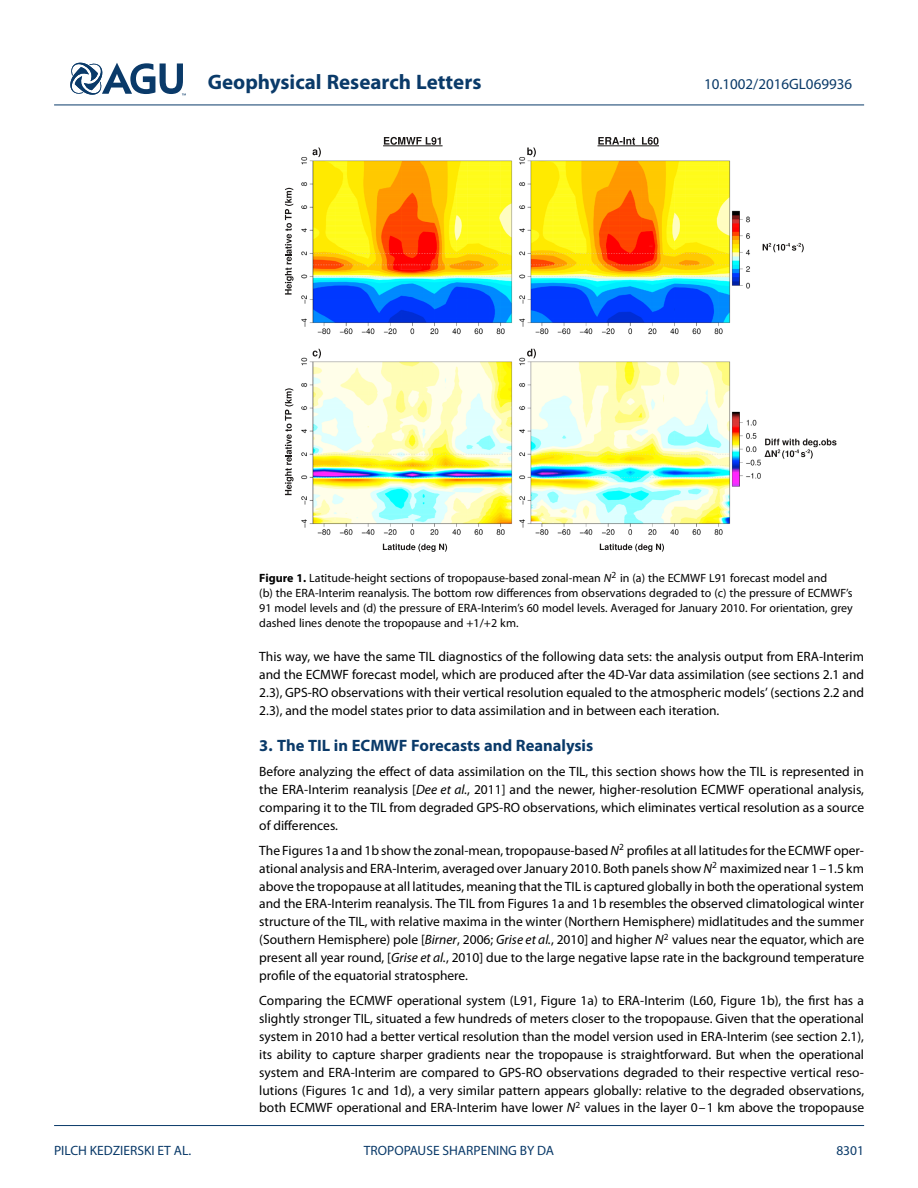
<style>
.page{position:relative;width:918px;height:1188px;background:#fff}
.page>*{position:absolute;margin:0;border:0;box-sizing:border-box;transform-origin:0 0}
.t1{font:700 21px "Myriad Pro";color:#0a3a69}
.t2{font:700 16.5px "Myriad Pro";color:#0a3a69}
.t3{font:15px "Myriad Pro";color:#0a3a69}
.t4{font:13.5px/17.9px "Myriad Pro";color:#000;text-align:justify}
.t5{font:13.5px "Myriad Pro";color:#0a3a69}
.t6{font:12px/15px "Myriad Pro";color:#000}
.s1{font-weight:700}
.s2{font-style:italic}
</style>
<div class="page">
<svg style="left:70px;top:62px;width:116px;height:34px"></svg>
<hr style="left:54px;top:105px;width:810px;height:1px;background:#0a3a69">
<img style="left:301px;top:157px;width:460px;height:378px">
<svg style="left:384px;top:137px;width:57px;height:8px"></svg>
<hr style="left:383px;top:145px;width:60px;height:1px;background:#1b1817">
<svg style="left:598px;top:137px;width:61px;height:8px"></svg>
<hr style="left:598px;top:145px;width:61px;height:1px;background:#1b1817">
<svg style="left:285px;top:188px;width:9px;height:107px"></svg>
<svg style="left:285px;top:388px;width:9px;height:107px"></svg>
<svg style="left:383px;top:544px;width:64px;height:8px"></svg>
<svg style="left:600px;top:544px;width:64px;height:8px"></svg>
<svg style="left:313px;top:148px;width:8px;height:9px"></svg>
<svg style="left:313px;top:349px;width:8px;height:9px"></svg>
<svg style="left:527px;top:148px;width:9px;height:9px"></svg>
<svg style="left:763px;top:243px;width:41px;height:9px"></svg>
<svg style="left:764px;top:439px;width:72px;height:20px"></svg>
<svg style="left:527px;top:349px;width:9px;height:9px"></svg>
<hr style="left:54px;top:1125px;width:810px;height:1px;background:#0a3a69">
<h1 class="t1" style="left:208px;top:73px;width:275px">Geophysical Research Letters</h1>
<p class="t3" style="left:704px;top:78px;width:150px">10.1002/2016GL069936</p>
<p class="t6" style="left:259px;top:572px;width:595px"><span class="s1">Figure 1.</span> Latitude-height sections of tropopause-based zonal-mean <span class="s2">N</span><sup>2</sup> in (a) the ECMWF L91 forecast model and<br>(b) the ERA-Interim reanalysis. The bottom row differences from observations degraded to (c) the pressure of ECMWF’s 91 model levels and (d) the pressure of ERA-Interim’s 60 model levels. Averaged for January 2010. For orientation, grey dashed lines denote the tropopause and +1/+2 km.</p>
<p class="t4" style="left:259px;top:649px;width:606px">This way, we have the same TIL diagnostics of the following data sets: the analysis output from ERA-Interim and the ECMWF forecast model, which are produced after the 4D-Var data assimilation (see sections 2.1 and 2.3), GPS-RO observations with their vertical resolution equaled to the atmospheric models’ (sections 2.2 and 2.3), and the model states prior to data assimilation and in between each iteration.</p>
<p class="t2" style="left:259px;top:739px;width:335px">3. The TIL in ECMWF Forecasts and Reanalysis</p>
<p class="t4" style="left:259px;top:764px;width:606px">Before analyzing the effect of data assimilation on the TIL, this section shows how the TIL is represented in the ERA-Interim reanalysis [<span class="s2">Dee et al.</span>, 2011] and the newer, higher-resolution ECMWF operational analysis, comparing it to the TIL from degraded GPS-RO observations, which eliminates vertical resolution as a source of differences.</p>
<p class="t4" style="left:259px;top:843px;width:606px">The Figures 1a and 1b show the zonal-mean, tropopause-based <span class="s2">N</span><sup>2</sup> profiles at all latitudes for the ECMWF oper&shy;ational analysis and ERA-Interim, averaged over January 2010. Both panels show <span class="s2">N</span><sup>2</sup> maximized near 1–1.5 km above the tropopause at all latitudes, meaning that the TIL is captured globally in both the operational system and the ERA-Interim reanalysis. The TIL from Figures 1a and 1b resembles the observed climatological winter structure of the TIL, with relative maxima in the winter (Northern Hemisphere) midlatitudes and the summer (Southern Hemisphere) pole [<span class="s2">Birner</span>, 2006; <span class="s2">Grise et al.</span>, 2010] and higher <span class="s2">N</span><sup>2</sup> values near the equator, which are present all year round, [<span class="s2">Grise et al.</span>, 2010] due to the large negative lapse rate in the background temperature profile of the equatorial stratosphere.</p>
<p class="t4" style="left:259px;top:993px;width:606px">Comparing the ECMWF operational system (L91, Figure 1a) to ERA-Interim (L60, Figure 1b), the first has a slightly stronger TIL, situated a few hundreds of meters closer to the tropopause. Given that the operational system in 2010 had a better vertical resolution than the model version used in ERA-Interim (see section 2.1), its ability to capture sharper gradients near the tropopause is straightforward. But when the operational system and ERA-Interim are compared to GPS-RO observations degraded to their respective vertical reso&shy;lutions (Figures 1c and 1d), a very similar pattern appears globally: relative to the degraded observations, both ECMWF operational and ERA-Interim have lower <span class="s2">N</span><sup>2</sup> values in the layer 0–1 km above the tropopause</p>
<p class="t5" style="left:54px;top:1145px;width:139px">PILCH KEDZIERSKI ET AL.</p>
<p class="t5" style="left:364px;top:1145px;width:192px">TROPOPAUSE SHARPENING BY DA</p>
<p class="t5" style="left:836px;top:1145px;width:29px">8301</p>
</div>
